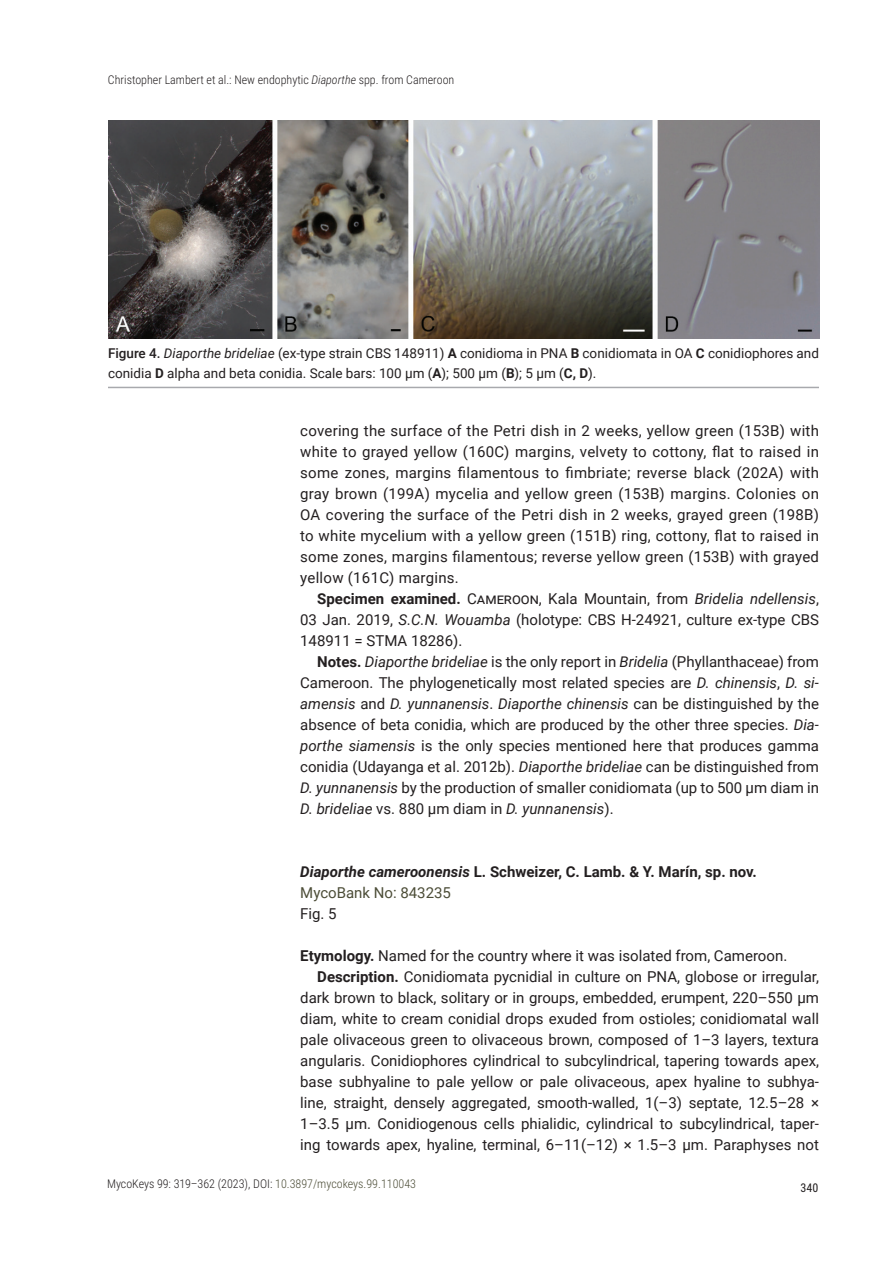
<style>
.page{position:relative;width:893px;height:1263px;background:#fff}
.page>*{position:absolute;margin:0;border:0;box-sizing:border-box;transform-origin:0 0}
.t1{font:15px/21px "Roboto";color:#231f20;text-align:justify}
.t2{font:700 15px/21px "Roboto";color:#231f20}
.t3{font:13.5px/19.8px "Roboto";color:#231f20}
.t4{font:300 12px "Roboto Condensed";color:#231f20}
.t5{font:12px "Roboto Condensed";color:#231f20}
.s1{font-style:italic}
.s2{font-weight:500}
.s3{font-weight:700}
.s4{font-weight:400;color:#4c4d37}
.s5{color:#4c4d37}
</style>
<div class="page">
<img style="left:108px;top:121px;width:711px;height:217px">
<hr style="left:108px;top:387px;width:711px;height:1px;background:#a8a9ad">
<p class="t4" style="left:108px;top:71px;width:348px">Christopher Lambert et al.: New endophytic <span class="s1">Diaporthe</span> spp. from Cameroon</p>
<p class="t3" style="left:108px;top:343px;width:712px"><span class="s2">Figure 4.</span> <span class="s1">Diaporthe brideliae</span> (ex-type strain CBS 148911) <span class="s3">A</span> conidioma in PNA <span class="s3">B</span> conidiomata in OA <span class="s3">C</span> conidiophores and conidia <span class="s3">D</span> alpha and beta conidia. Scale bars: 100 μm (<span class="s3">A</span>); 500 μm (<span class="s3">B</span>); 5 μm (<span class="s3">C, D</span>).</p>
<p class="t1" style="left:300px;top:419px;width:520px">covering the surface of the Petri dish in 2 weeks, yellow green (153B) with white to grayed yellow (160C) margins, velvety to cottony, flat to raised in some zones, margins filamentous to fimbriate; reverse black (202A) with gray brown (199A) mycelia and yellow green (153B) margins. Colonies on OA covering the surface of the Petri dish in 2 weeks, grayed green (198B) to white mycelium with a yellow green (151B) ring, cottony, flat to raised in some zones, margins filamentous; reverse yellow green (153B) with grayed yellow (161C) margins.</p>
<p class="t1" style="left:300px;top:587px;width:520px;text-indent:17px"><span class="s3">Specimen examined.</span> Cameroon, Kala Mountain, from <span class="s1">Bridelia ndellensis</span>, 03 Jan. 2019, <span class="s1">S.C.N. Wouamba</span> (holotype: CBS H-24921, culture ex-type CBS 148911 = STMA 18286).</p>
<p class="t1" style="left:300px;top:650px;width:520px;text-indent:17px"><span class="s3">Notes.</span> <span class="s1">Diaporthe brideliae</span> is the only report in <span class="s1">Bridelia</span> (Phyllanthaceae) from Cameroon. The phylogenetically most related species are <span class="s1">D. chinensis</span>, <span class="s1">D. si&shy;amensis</span> and <span class="s1">D. yunnanensis</span>. <span class="s1">Diaporthe chinensis</span> can be distinguished by the absence of beta conidia, which are produced by the other three species. <span class="s1">Dia&shy;porthe siamensis</span> is the only species mentioned here that produces gamma conidia (Udayanga et al. 2012b). <span class="s1">Diaporthe brideliae</span> can be distinguished from <span class="s1">D. yunnanensis</span> by the production of smaller conidiomata (up to 500 μm diam in <span class="s1">D. brideliae</span> vs. 880 μm diam in <span class="s1">D. yunnanensis</span>).</p>
<p class="t2" style="left:300px;top:860px;width:458px"><span class="s1">Diaporthe cameroonensis</span> L. Schweizer, C. Lamb. &amp; Y. Marín, sp. nov.<br><span class="s4">MycoBank No: 843235</span></p>
<p class="t1" style="left:300px;top:902px;width:38px">Fig. 5</p>
<p class="t1" style="left:300px;top:944px;width:488px"><span class="s3">Etymology.</span> Named for the country where it was isolated from, Cameroon.</p>
<p class="t1" style="left:317px;top:965px;width:503px"><span class="s3">Description.</span> Conidiomata pycnidial in culture on PNA, globose or irregular,</p>
<p class="t1" style="left:300px;top:986px;width:520px">dark brown to black, solitary or in groups, embedded, erumpent, 220–550 μm</p>
<p class="t1" style="left:300px;top:1007px;width:520px">diam, white to cream conidial drops exuded from ostioles; conidiomatal wall</p>
<p class="t1" style="left:300px;top:1028px;width:520px">pale olivaceous green to olivaceous brown, composed of 1–3 layers, textura</p>
<p class="t1" style="left:300px;top:1049px;width:520px">angularis. Conidiophores cylindrical to subcylindrical, tapering towards apex,</p>
<p class="t1" style="left:300px;top:1070px;width:520px">base subhyaline to pale yellow or pale olivaceous, apex hyaline to subhya-</p>
<p class="t1" style="left:300px;top:1091px;width:520px">line, straight, densely aggregated, smooth-walled, 1(–3) septate, 12.5–28 ×</p>
<p class="t1" style="left:300px;top:1112px;width:520px">1–3.5 μm. Conidiogenous cells phialidic, cylindrical to subcylindrical, taper-</p>
<p class="t1" style="left:300px;top:1133px;width:520px">ing towards apex, hyaline, terminal, 6–11(–12) × 1.5–3 μm. Paraphyses not</p>
<p class="t4" style="left:107px;top:1175px;width:310px">MycoKeys 99: 319–362 (2023), DOI: <span class="s5">10.3897/mycokeys.99.110043</span></p>
<p class="t5" style="left:801px;top:1179px;width:19px">340</p>
</div>
